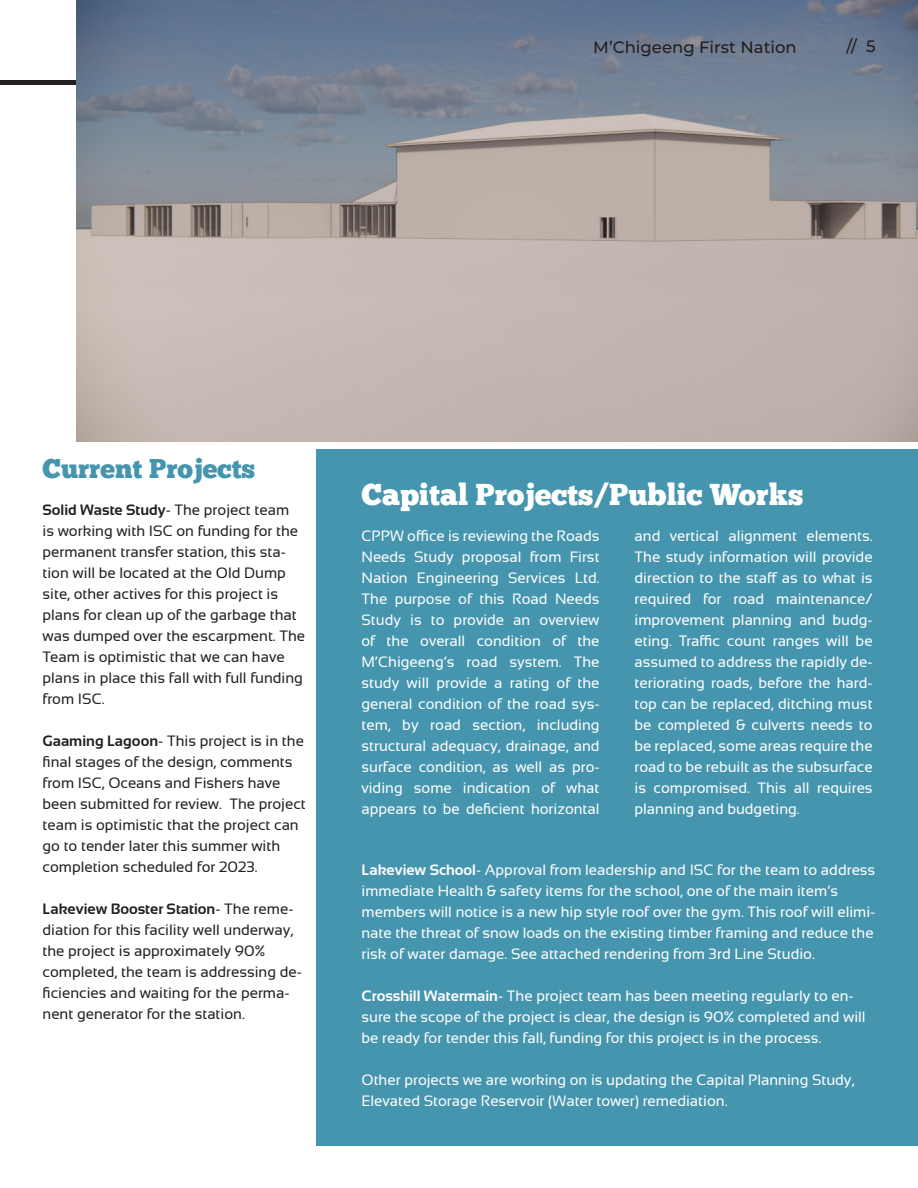
<style>
.page{position:relative;width:918px;height:1188px;background:#fff}
.page>*{position:absolute;margin:0;border:0;box-sizing:border-box;transform-origin:0 0}
.Big_Title{font:30px "Chunk Five";color:#fff}
.t1{font:27px "Chunk Five";color:#4695ae}
.t2{font:500 16.5px "Montserrat";color:#231f20}
.Black_Body_Text{font:15px/21px "Sansation";color:#fff}
.Black_Body_Text-2{font:15px/21px "Sansation";color:#231f20}
.s1{font-weight:700}
</style>
<div class="page">
<hr style="left:0;top:81px;width:875px;height:4px;background:#231f20">
<div style="left:317px;top:449px;width:601px;height:696px;background:#4695ae"></div>
<img style="left:76px;top:0;width:842px;height:442px">
<p class="t2" style="left:593px;top:36px;width:205px">M’Chigeeng First Nation</p>
<p class="t2" style="left:847px;top:35px;width:30px">// 5</p>
<p class="t1" style="left:43px;top:452px;width:214px">Current Projects</p>
<p class="Black_Body_Text-2" style="left:43px;top:500px;width:264px"><span class="s1">Solid Waste Study</span>- The project team<br>is working with ISC on funding for the permanent transfer station, this sta&shy;tion will be located at the Old Dump site, other actives for this project is plans for clean up of the garbage that was dumped over the escarpment. The Team is optimistic that we can have plans in place this fall with full funding from ISC.</p>
<p class="Black_Body_Text-2" style="left:43px;top:731px;width:265px"><span class="s1">Gaaming Lagoon</span>- This project is in the final stages of the design, comments from ISC, Oceans and Fishers have been submitted for review. The project team is optimistic that the project can go to tender later this summer with completion scheduled for 2023.</p>
<p class="Black_Body_Text-2" style="left:43px;top:899px;width:261px"><span class="s1">Lakeview Booster Station</span>- The reme&shy;diation for this facility well underway, the project is approximately 90% completed, the team is addressing de&shy;ficiencies and waiting for the perma&shy;nent generator for the station.</p>
<p class="Big_Title" style="left:362px;top:475px;width:443px">Capital Projects/Public Works</p>
<p class="Black_Body_Text" style="left:362px;top:525px;width:240px;text-align:justify">CPPW office is reviewing the Roads Needs Study proposal from First Nation Engineering Services Ltd.<br>The purpose of this Road Needs Study is to provide an overview of the overall condition of the M’Chigeeng’s road system. The study will provide a rating of the general condition of the road sys&shy;tem, by road section, including structural adequacy, drainage, and surface condition, as well as pro&shy;viding some indication of what appears to be deficient horizontal</p>
<p class="Black_Body_Text" style="left:635px;top:525px;width:240px;text-align:justify">and vertical alignment elements.<br>The study information will provide direction to the staff as to what is required for road maintenance/ improvement planning and budg&shy;eting. Traffic count ranges will be assumed to address the rapidly de&shy;teriorating roads, before the hard&shy;top can be replaced, ditching must be completed &amp; culverts needs to be replaced, some areas require the road to be rebuilt as the subsurface is compromised. This all requires planning and budgeting.</p>
<p class="Black_Body_Text" style="left:362px;top:859px;width:515px"><span class="s1">Lakeview School</span>- Approval from leadership and ISC for the team to address immediate Health &amp; safety items for the school, one of the main item’s members will notice is a new hip style roof over the gym. This roof will elimi&shy;nate the threat of snow loads on the existing timber framing and reduce the risk of water damage. See attached rendering from 3rd Line Studio.</p>
<p class="Black_Body_Text" style="left:362px;top:985px;width:506px"><span class="s1">Crosshill Watermain</span>- The project team has been meeting regularly to en&shy;sure the scope of the project is clear, the design is 90% completed and will be ready for tender this fall, funding for this project is in the process.</p>
<p class="Black_Body_Text" style="left:362px;top:1069px;width:494px">Other projects we are working on is updating the Capital Planning Study,<br>Elevated Storage Reservoir (Water tower) remediation.</p>
</div>
